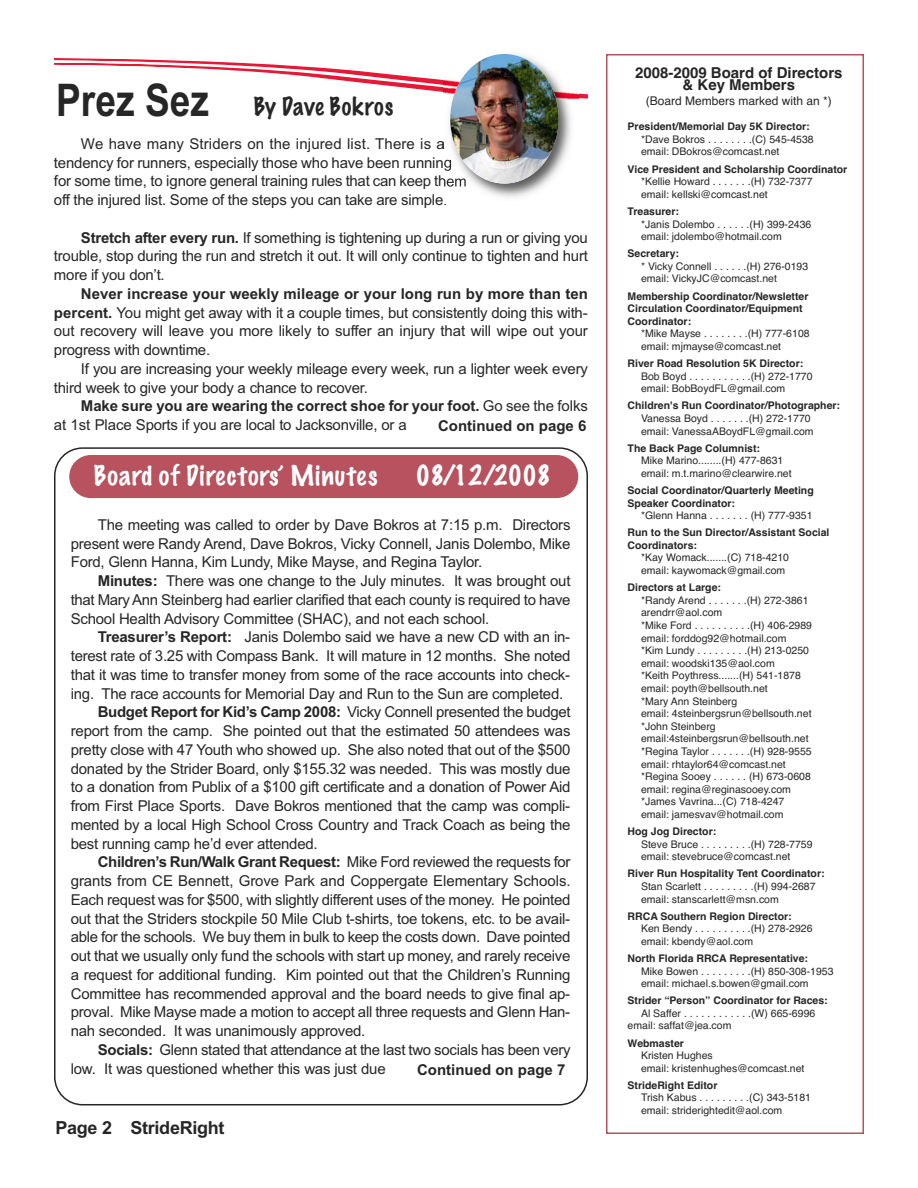
<style>
.page{position:relative;width:918px;height:1188px;background:#fff}
.page>*{position:absolute;margin:0;border:0;box-sizing:border-box;transform-origin:0 0}
.t1{font:100 25.5px "Marker Felt";letter-spacing:.035em;color:#fff}
.t2{font:100 23.1px "Marker Felt";letter-spacing:.025em;color:#272627}
.t3{font:700 18px "Arial";letter-spacing:-.015em;color:#272627}
.t4{font:15px/18.8px "Arial";letter-spacing:-.015em;color:#272627;text-align:justify}
.t5{font:700 15px "Arial";letter-spacing:-.025em;color:#272627}
.t6{font:700 15px/12px "Helvetica";color:#272627;text-align:center}
.t7{font:700 15px "Arial";color:#272627}
.t8{font:12px "Helvetica";color:#272627}
.t9{font:10.5px/12.6px "Helvetica";color:#272627}
.t10{font:700 10.5px/12.6px "Helvetica";color:#272627}
.s1{font-family:"Arial";font-weight:700;font-size:45px}
.s2{font-weight:700}
.s3{font-weight:400}
</style>
<div class="page">
<svg style="left:54px;top:58px;width:534px;height:41px"></svg>
<div style="left:606px;top:54px;width:258px;height:1080px;border:2px solid #b7525e"></div>
<svg style="left:54px;top:447px;width:534px;height:658px"></svg>
<div style="left:69px;top:455px;width:509px;height:43px;background:#b7525e;border-radius:22px"></div>
<img style="left:443px;top:54px;width:135px;height:144px">
<img style="left:450px;top:54px;width:109px;height:130px;border-radius:50%">
<h2 class="t2" style="left:56px;top:90px;width:339px"><span class="s1">Prez Sez</span> By Dave Bokros</h2>
<p class="t4" style="left:54px;top:134px;width:414px;text-align:left;text-indent:27px">We have many Striders on the injured list. There is a tendency for runners, especially those who have been running for some time, to ignore general training rules that can keep them off the injured list. Some of the steps you can take are simple.</p>
<p class="t4" style="left:54px;top:228px;width:535px;text-indent:27px"><span class="s2">Stretch after every run.</span> If something is tightening up during a run or giving you trouble, stop during the run and stretch it out. It will only continue to tighten and hurt more if you don’t.</p>
<p class="t4" style="left:54px;top:284px;width:535px;text-indent:27px"><span class="s2">Never increase your weekly mileage or your long run by more than ten percent.</span> You might get away with it a couple times, but consistently doing this with&shy;out recovery will leave you more likely to suffer an injury that will wipe out your progress with downtime.</p>
<p class="t4" style="left:54px;top:359px;width:535px;text-indent:27px">If you are increasing your weekly mileage every week, run a lighter week every third week to give your body a chance to recover.</p>
<p class="t4" style="left:54px;top:397px;width:535px;text-indent:27px"><span class="s2">Make sure you are wearing the correct shoe for your foot.</span> Go see the folks at 1st Place Sports if you are local to Jacksonville, or a</p>
<p class="t7" style="left:438px;top:417px;width:150px">Continued on page 6</p>
<h1 class="t1" style="left:94px;top:457px;width:285px">Board of Directors’ Minutes</h1>
<h1 class="t1" style="left:416px;top:457px;width:137px">08/12/2008</h1>
<p class="t4" style="left:71px;top:515px;width:501px;text-indent:27px">The meeting was called to order by Dave Bokros at 7:15 p.m. Directors present were Randy Arend, Dave Bokros, Vicky Connell, Janis Dolembo, Mike Ford, Glenn Hanna, Kim Lundy, Mike Mayse, and Regina Taylor.</p>
<p class="t4" style="left:71px;top:572px;width:501px;text-indent:27px"><span class="s2">Minutes:</span> There was one change to the July minutes. It was brought out that Mary Ann Steinberg had earlier clarified that each county is required to have School Health Advisory Committee (SHAC), and not each school.</p>
<p class="t4" style="left:98px;top:628px;width:474px"><span class="s2">Treasurer’s Report:</span> Janis Dolembo said we have a new CD with an in-</p>
<p class="t4" style="left:71px;top:647px;width:501px">terest rate of 3.25 with Compass Bank. It will mature in 12 months. She noted</p>
<p class="t4" style="left:71px;top:665px;width:501px">that it was time to transfer money from some of the race accounts into check-</p>
<p class="t4" style="left:71px;top:684px;width:494px">ing. The race accounts for Memorial Day and Run to the Sun are completed.</p>
<p class="t4" style="left:98px;top:703px;width:474px"><span class="s2">Budget Report for Kid’s Camp 2008:</span> Vicky Connell presented the budget</p>
<p class="t4" style="left:71px;top:722px;width:501px">report from the camp. She pointed out that the estimated 50 attendees was</p>
<p class="t4" style="left:71px;top:740px;width:501px">pretty close with 47 Youth who showed up. She also noted that out of the $500</p>
<p class="t4" style="left:71px;top:759px;width:501px">donated by the Strider Board, only $155.32 was needed. This was mostly due</p>
<p class="t4" style="left:71px;top:778px;width:501px">to a donation from Publix of a $100 gift certificate and a donation of Power Aid</p>
<p class="t4" style="left:71px;top:797px;width:501px">from First Place Sports. Dave Bokros mentioned that the camp was compli-</p>
<p class="t4" style="left:71px;top:815px;width:501px">mented by a local High School Cross Country and Track Coach as being the</p>
<p class="t4" style="left:71px;top:834px;width:248px">best running camp he’d ever attended.</p>
<p class="t5" style="left:98px;top:853px;width:474px">Children’s Run/Walk Grant Request: <span class="s3">Mike Ford reviewed the requests for</span></p>
<p class="t4" style="left:71px;top:872px;width:501px">grants from CE Bennett, Grove Park and Coppergate Elementary Schools.</p>
<p class="t4" style="left:71px;top:890px;width:501px">Each request was for $500, with slightly different uses of the money. He pointed</p>
<p class="t4" style="left:71px;top:909px;width:501px">out that the Striders stockpile 50 Mile Club t-shirts, toe tokens, etc. to be avail-</p>
<p class="t4" style="left:71px;top:928px;width:501px">able for the schools. We buy them in bulk to keep the costs down. Dave pointed</p>
<p class="t4" style="left:71px;top:947px;width:501px">out that we usually only fund the schools with start up money, and rarely receive</p>
<p class="t4" style="left:71px;top:965px;width:501px">a request for additional funding. Kim pointed out that the Children’s Running</p>
<p class="t4" style="left:71px;top:984px;width:501px">Committee has recommended approval and the board needs to give final ap-</p>
<p class="t4" style="left:71px;top:1003px;width:501px">proval. Mike Mayse made a motion to accept all three requests and Glenn Han-</p>
<p class="t4" style="left:71px;top:1022px;width:296px">nah seconded. It was unanimously approved.</p>
<p class="t4" style="left:98px;top:1040px;width:474px"><span class="s2">Socials:</span> Glenn stated that attendance at the last two socials has been very</p>
<p class="t4" style="left:71px;top:1059px;width:316px">low. It was questioned whether this was just due</p>
<p class="t7" style="left:417px;top:1061px;width:150px">Continued on page 7</p>
<p class="t3" style="left:56px;top:1117px;width:170px">Page 2 StrideRight</p>
<p class="t6" style="left:635px;top:67px;width:209px">2008-2009 Board of Directors &amp; Key Members</p>
<p class="t8" style="left:646px;top:94px;width:188px">(Board Members marked with an *)</p>
<p class="t10" style="left:628px;top:120px;width:184px">President/Memorial Day 5K Director:</p>
<p class="t9" style="left:641px;top:133px;width:174px">*Dave Bokros . . . . . . . .(C) 545-4538 email: DBokros@comcast.net</p>
<p class="t10" style="left:628px;top:163px;width:221px">Vice President and Scholarship Coordinator</p>
<p class="t9" style="left:641px;top:175px;width:173px">*Kellie Howard . . . . . . .(H) 732-7377 email: kellski@comcast.net</p>
<p class="t10" style="left:628px;top:205px;width:53px">Treasurer:</p>
<p class="t9" style="left:641px;top:218px;width:172px">*Janis Dolembo . . . . . .(H) 399-2436 email: jdolembo@hotmail.com</p>
<p class="t10" style="left:628px;top:247px;width:53px">Secretary:</p>
<p class="t9" style="left:641px;top:260px;width:169px">* Vicky Connell . . . . . .(H) 276-0193 email: VickyJC@comcast.net</p>
<p class="t10" style="left:628px;top:290px;width:182px">Membership Coordinator/Newsletter<br>Circulation Coordinator/Equipment<br>Coordinator:</p>
<p class="t9" style="left:641px;top:327px;width:170px">*Mike Mayse . . . . . . . .(H) 777-6108 email: mjmayse@comcast.net</p>
<p class="t10" style="left:628px;top:357px;width:177px">River Road Resolution 5K Director:</p>
<p class="t9" style="left:641px;top:370px;width:173px">Bob Boyd . . . . . . . . . . .(H) 272-1770 email: BobBoydFL@gmail.com</p>
<p class="t10" style="left:628px;top:399px;width:214px">Children's Run Coordinator/Photographer:</p>
<p class="t9" style="left:641px;top:412px;width:174px">Vanessa Boyd . . . . . . .(H) 272-1770 email: VanessaABoydFL@gmail.com</p>
<p class="t10" style="left:628px;top:442px;width:134px">The Back Page Columnist:</p>
<p class="t9" style="left:641px;top:454px;width:152px">Mike Marino........(H) 477-8631 email: m.t.marino@clearwire.net</p>
<p class="t10" style="left:628px;top:484px;width:188px">Social Coordinator/Quarterly Meeting<br>Speaker Coordinator:</p>
<p class="t9" style="left:641px;top:509px;width:173px">*Glenn Hanna . . . . . . . (H) 777-9351</p>
<p class="t10" style="left:628px;top:526px;width:203px">Run to the Sun Director/Assistant Social<br>Coordinators:</p>
<p class="t9" style="left:641px;top:552px;width:150px">*Kay Womack.......(C) 718-4210 email: kaywomack@gmail.com</p>
<p class="t10" style="left:628px;top:581px;width:95px">Directors at Large:</p>
<p class="t9" style="left:641px;top:594px;width:172px">*Randy Arend . . . . . . .(H) 272-3861 arendrr@aol.com<br>*Mike Ford . . . . . . . . . .(H) 406-2989 email: forddog92@hotmail.com<br>*Kim Lundy . . . . . . . . .(H) 213-0250 email: woodski135@aol.com<br>*Keith Poythress.......(H) 541-1878 email: poyth@bellsouth.net<br>*Mary Ann Steinberg<br>email: 4steinbergsrun@bellsouth.net *John Steinberg email:4steinbergsrun@bellsouth.net *Regina Taylor . . . . . . .(H) 928-9555 email: rhtaylor64@comcast.net *Regina Sooey . . . . . . (H) 673-0608 email: regina@reginasooey.com *James Vavrina...(C) 718-4247 email: jamesvav@hotmail.com</p>
<p class="t10" style="left:628px;top:825px;width:90px">Hog Jog Director:</p>
<p class="t9" style="left:641px;top:838px;width:173px">Steve Bruce . . . . . . . . .(H) 728-7759 email: stevebruce@comcast.net</p>
<p class="t10" style="left:628px;top:867px;width:198px">River Run Hospitality Tent Coordinator:</p>
<p class="t9" style="left:641px;top:880px;width:176px">Stan Scarlett . . . . . . . . .(H) 994-2687 email: stanscarlett@msn.com</p>
<p class="t10" style="left:628px;top:910px;width:166px">RRCA Southern Region Director:</p>
<p class="t9" style="left:641px;top:922px;width:173px">Ken Bendy . . . . . . . . . .(H) 278-2926 email: kbendy@aol.com</p>
<p class="t10" style="left:628px;top:952px;width:182px">North Florida RRCA Representative:</p>
<p class="t9" style="left:641px;top:965px;width:194px">Mike Bowen . . . . . . . . .(H) 850-308-1953 email: michael.s.bowen@gmail.com</p>
<p class="t10" style="left:628px;top:994px;width:202px">Strider “Person” Coordinator for Races:</p>
<p class="t9" style="left:628px;top:1007px;width:189px;text-indent:13px">Al Saffer . . . . . . . . . . . .(W) 665-6996 email: saffat@jea.com</p>
<p class="t10" style="left:628px;top:1037px;width:58px">Webmaster</p>
<p class="t9" style="left:641px;top:1049px;width:165px">Kristen Hughes<br>email: kristenhughes@comcast.net</p>
<p class="t10" style="left:628px;top:1079px;width:91px">StrideRight Editor</p>
<p class="t9" style="left:641px;top:1092px;width:172px">Trish Kabus . . . . . . . . .(C) 343-5181 email: striderightedit@aol.com</p>
</div>
